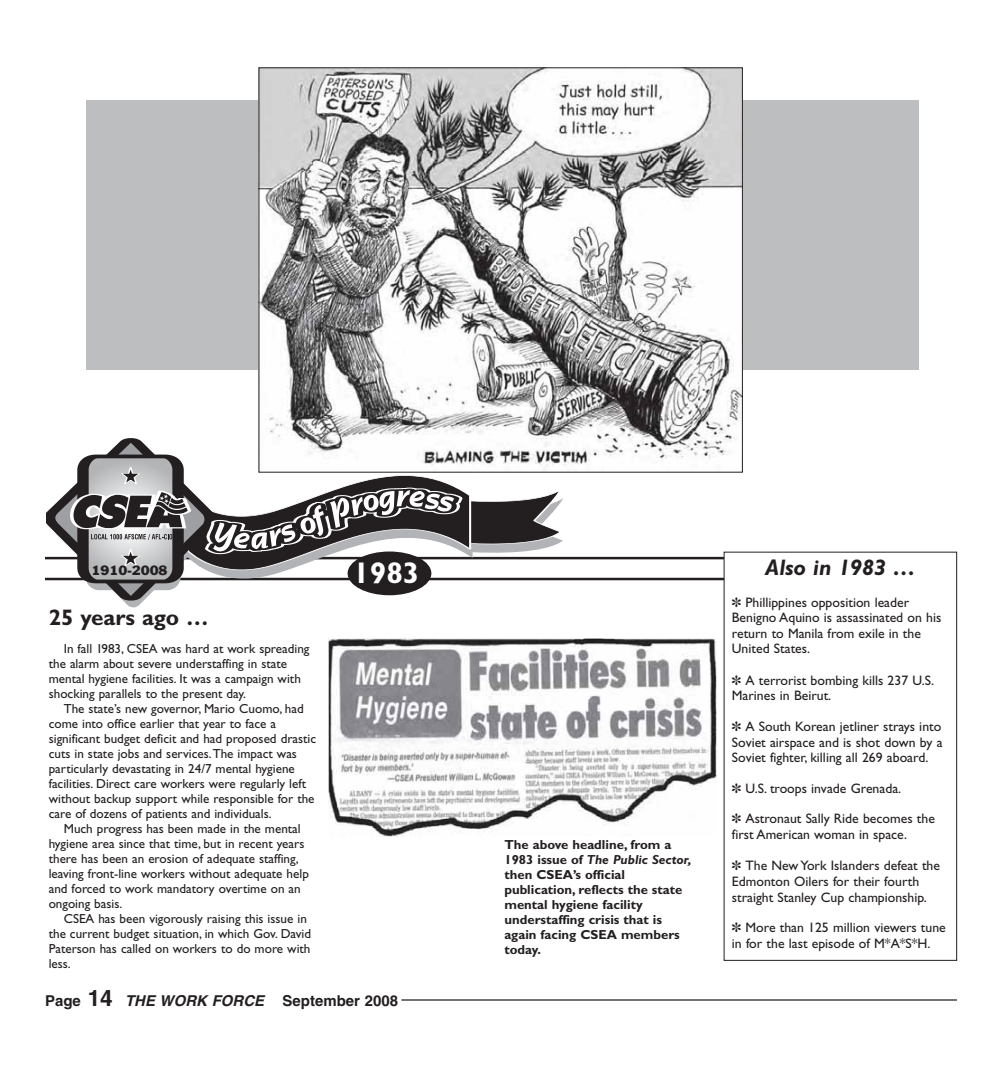
<style>
.page{position:relative;width:1002px;height:1080px;background:#fff}
.page>*{position:absolute;margin:0;border:0;box-sizing:border-box;transform-origin:0 0}
.t1{font:700 30px "Gill Sans";color:#fff}
.t2{font:700 22.5px "Gill Sans";color:#231f20}
.t3{font:italic 700 22.5px "Gill Sans";color:#231f20}
.t4{font:700 15px "Helvetica";color:#231f20}
.t5{font:13.75px/15.6px "Gill Sans";color:#231f20}
.t6{font:13.12px/15px "Gill Sans";color:#231f20}
.t7{font:700 13.12px/15px "Gill Sans";color:#231f20}
.t8{font:12.5px "Franklin Gothic BT";color:#231f20}
.s1{font-size:22.5px}
.s2{font-style:italic}
</style>
<div class="page">
<hr style="left:45px;top:557px;width:912px;height:2px;background:#231f20">
<div style="left:86px;top:100px;width:832px;height:270px;background:#bcbec0"></div>
<hr style="left:45px;top:578px;width:912px;height:2px;background:#231f20">
<div style="left:724px;top:552px;width:232px;height:408px;background:#fff"></div>
<div style="left:724px;top:552px;width:233px;height:409px;border:1px solid #231f20"></div>
<hr style="left:401px;top:999px;width:556px;height:2px;background:#231f20">
<img style="left:261px;top:70px;width:479px;height:395px">
<img style="left:329px;top:639px;width:387px;height:198px">
<svg style="left:46px;top:390px;width:518px;height:307px"></svg>
<p class="t8" style="left:91px;top:565px;width:78px">1910-2008</p>
<h1 class="t1" style="left:353px;top:563px;width:68px">1983</h1>
<h2 class="t2" style="left:49px;top:610px;width:161px">25 years ago …</h2>
<p class="t6" style="left:49px;top:642px;width:262px;text-indent:15px">In fall 1983, CSEA was hard at work spreading the alarm about severe understaffing in state mental hygiene facilities. It was a campaign with shocking parallels to the present day.</p>
<p class="t6" style="left:49px;top:702px;width:269px;text-indent:15px">The state’s new governor, Mario Cuomo, had come into office earlier that year to face a significant budget deficit and had proposed drastic cuts in state jobs and services.The impact was particularly devastating in 24/7 mental hygiene facilities. Direct care workers were regularly left without backup support while responsible for the care of dozens of patients and individuals.</p>
<p class="t6" style="left:49px;top:822px;width:262px;text-indent:15px">Much progress has been made in the mental hygiene area since that time, but in recent years there has been an erosion of adequate staffing, leaving front-line workers without adequate help and forced to work mandatory overtime on an ongoing basis.</p>
<p class="t6" style="left:49px;top:912px;width:264px;text-indent:15px">CSEA has been vigorously raising this issue in the current budget situation, in which Gov. David Paterson has called on workers to do more with less.</p>
<p class="t4" style="left:45px;top:995px;width:354px">Page <span class="s1">14</span> <span class="s2">THE WORK FORCE</span> September 2008</p>
<p class="t7" style="left:504px;top:839px;width:189px">The above headline, from a<br>1983 issue of <span class="s2">The Public Sector, </span>then CSEA’s official publication, reflects the state mental hygiene facility understaffing crisis that is again facing CSEA members today.</p>
<h2 class="t3" style="left:765px;top:560px;width:152px">Also in 1983 …</h2>
<p class="t5" style="left:732px;top:596px;width:211px">✽ Phillippines opposition leader<br>Benigno Aquino is assassinated on his return to Manila from exile in the<br>United States.</p>
<p class="t5" style="left:732px;top:674px;width:204px">✽ A terrorist bombing kills 237 U.S.<br>Marines in Beirut.</p>
<p class="t5" style="left:732px;top:720px;width:212px;text-align:justify">✽ A South Korean jetliner strays into Soviet airspace and is shot down by a Soviet fighter, killing all 269 aboard.</p>
<p class="t5" style="left:732px;top:782px;width:171px">✽ U.S. troops invade Grenada.</p>
<p class="t5" style="left:732px;top:812px;width:204px">✽ Astronaut Sally Ride becomes the first American woman in space.</p>
<p class="t5" style="left:732px;top:859px;width:210px">✽ The New York Islanders defeat the<br>Edmonton Oilers for their fourth straight Stanley Cup championship.</p>
<p class="t5" style="left:732px;top:921px;width:215px">✽ More than 125 million viewers tune in for the last episode of M*A*S*H.</p>
</div>
